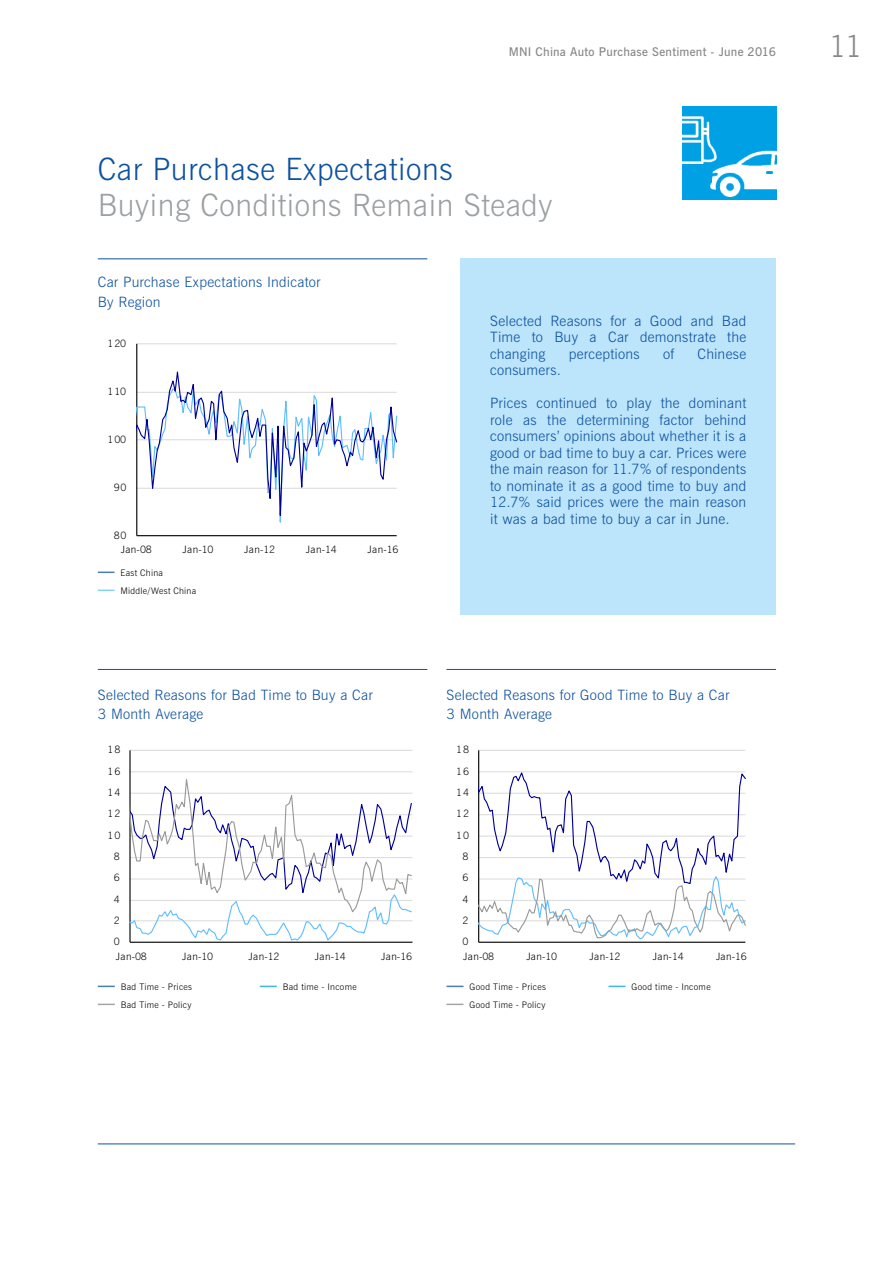
<style>
.page{position:relative;width:893px;height:1263px;background:#fff}
.page>*{position:absolute;margin:0;border:0;box-sizing:border-box;transform-origin:0 0}
.t1{font:30.75px "News Gothic Lt BT";letter-spacing:.02em;color:#9ca0a3}
.t2{font:30.75px "News Gothic Lt BT";letter-spacing:.02em;color:#0d52a0}
.t3{font:30.75px "News Gothic Lt BT";color:#878787}
.t4{font:14.25px/16.5px "News Gothic Lt BT";letter-spacing:.015em;color:#0d52a0}
.t5{font:12px "News Gothic Dm BT";letter-spacing:.02em;color:#878787}
.t6{font:10.2px "News Gothic Lt BT";color:#000}
.t7{font:9px/18px "News Gothic Lt BT";letter-spacing:.035em;color:#000}
</style>
<div class="page">
<img style="left:682px;top:106px;width:94px;height:94px">
<hr style="left:479px;top:750px;width:266px;height:1px;background:#dedede">
<hr style="left:478px;top:750px;width:1px;height:192px;background:#000">
<hr style="left:479px;top:942px;width:266px;height:1px;background:#000">
<svg style="left:478px;top:769px;width:268px;height:171px"></svg>
<hr style="left:446px;top:669px;width:330px;height:1px;background:#0d52a0">
<svg style="left:446px;top:986px;width:17px;height:1px"></svg>
<svg style="left:608px;top:986px;width:17px;height:1px"></svg>
<svg style="left:446px;top:1004px;width:17px;height:1px"></svg>
<hr style="left:137px;top:343px;width:260px;height:1px;background:#dedede">
<hr style="left:136px;top:344px;width:1px;height:192px;background:#000">
<svg style="left:136px;top:362px;width:261px;height:174px"></svg>
<hr style="left:98px;top:259px;width:329px;height:1px;background:#0d52a0">
<svg style="left:98px;top:572px;width:17px;height:1px"></svg>
<svg style="left:98px;top:590px;width:17px;height:1px"></svg>
<hr style="left:130px;top:750px;width:282px;height:1px;background:#dedede">
<hr style="left:129px;top:750px;width:2px;height:192px;background:#000">
<hr style="left:130px;top:942px;width:282px;height:1px;background:#000">
<svg style="left:129px;top:766px;width:284px;height:176px"></svg>
<hr style="left:98px;top:669px;width:329px;height:1px;background:#0d52a0">
<svg style="left:98px;top:986px;width:17px;height:1px"></svg>
<svg style="left:260px;top:986px;width:17px;height:1px"></svg>
<svg style="left:98px;top:1004px;width:17px;height:1px"></svg>
<div style="left:460px;top:258px;width:316px;height:356px;background:#bce4fa"></div>
<hr style="left:98px;top:1143px;width:697px;height:1px;background:#0d52a0">
<p class="t5" style="left:509px;top:44px;width:269px">MNI China Auto Purchase Sentiment - June 2016</p>
<h1 class="t2" style="left:98px;top:150px;width:357px">Car Purchase Expectations</h1>
<h1 class="t1" style="left:98px;top:186px;width:456px">Buying Conditions Remain Steady</h1>
<p class="t4" style="left:98px;top:272px;width:224px;line-height:19.5px">Car Purchase Expectations Indicator<br>By Region</p>
<p class="t6" style="left:108px;top:336px;width:20px">120</p>
<p class="t6" style="left:108px;top:385px;width:20px">110</p>
<p class="t6" style="left:108px;top:433px;width:20px">100</p>
<p class="t6" style="left:114px;top:481px;width:14px">90</p>
<p class="t6" style="left:114px;top:529px;width:14px">80</p>
<p class="t6" style="left:121px;top:543px;width:32px">Jan-08</p>
<p class="t6" style="left:183px;top:543px;width:32px">Jan-10</p>
<p class="t6" style="left:244px;top:543px;width:32px">Jan-12</p>
<p class="t6" style="left:306px;top:543px;width:32px">Jan-14</p>
<p class="t6" style="left:368px;top:543px;width:32px">Jan-16</p>
<p class="t7" style="left:120px;top:564px;width:77px">East China<br>Middle/West China</p>
<p class="t4" style="left:490px;top:312px;width:258px;text-align:justify">Selected Reasons for a Good and Bad Time to Buy a Car demonstrate the changing</p>
<p class="t4" style="left:569px;top:345px;width:72px">perceptions</p>
<p class="t4" style="left:663px;top:345px;width:13px">of</p>
<p class="t4" style="left:698px;top:345px;width:50px">Chinese</p>
<p class="t4" style="left:490px;top:362px;width:72px">consumers.</p>
<p class="t4" style="left:490px;top:395px;width:258px;text-align:justify">Prices continued to play the dominant role as the determining factor behind consumers’ opinions about whether it is a good or bad time to buy a car. Prices were the main reason for 11.7% of respondents to nominate it as a good time to buy and 12.7% said prices were the main reason it was a bad time to buy a car in June.</p>
<p class="t4" style="left:98px;top:685px;width:276px;line-height:19.5px">Selected Reasons for Bad Time to Buy a Car<br>3 Month Average</p>
<p class="t4" style="left:446px;top:685px;width:284px;line-height:19.5px">Selected Reasons for Good Time to Buy a Car<br>3 Month Average</p>
<p class="t6" style="left:108px;top:743px;width:14px">18</p>
<p class="t6" style="left:456px;top:743px;width:14px">18</p>
<p class="t6" style="left:108px;top:764px;width:14px">16</p>
<p class="t6" style="left:456px;top:764px;width:14px">16</p>
<p class="t6" style="left:108px;top:786px;width:14px">14</p>
<p class="t6" style="left:456px;top:786px;width:14px">14</p>
<p class="t6" style="left:108px;top:807px;width:14px">12</p>
<p class="t6" style="left:456px;top:807px;width:14px">12</p>
<p class="t6" style="left:108px;top:828px;width:14px">10</p>
<p class="t6" style="left:456px;top:828px;width:14px">10</p>
<p class="t6" style="left:114px;top:850px;width:8px">8</p>
<p class="t6" style="left:463px;top:850px;width:8px">8</p>
<p class="t6" style="left:114px;top:871px;width:8px">6</p>
<p class="t6" style="left:463px;top:871px;width:8px">6</p>
<p class="t6" style="left:114px;top:892px;width:8px">4</p>
<p class="t6" style="left:463px;top:892px;width:8px">4</p>
<p class="t6" style="left:114px;top:914px;width:8px">2</p>
<p class="t6" style="left:463px;top:914px;width:8px">2</p>
<p class="t6" style="left:114px;top:935px;width:8px">0</p>
<p class="t6" style="left:463px;top:935px;width:8px">0</p>
<p class="t6" style="left:116px;top:949px;width:32px">Jan-08</p>
<p class="t6" style="left:182px;top:949px;width:32px">Jan-10</p>
<p class="t6" style="left:249px;top:949px;width:32px">Jan-12</p>
<p class="t6" style="left:315px;top:949px;width:32px">Jan-14</p>
<p class="t6" style="left:381px;top:949px;width:32px">Jan-16</p>
<p class="t6" style="left:463px;top:949px;width:32px">Jan-08</p>
<p class="t6" style="left:526px;top:949px;width:32px">Jan-10</p>
<p class="t6" style="left:590px;top:949px;width:32px">Jan-12</p>
<p class="t6" style="left:653px;top:949px;width:32px">Jan-14</p>
<p class="t6" style="left:716px;top:949px;width:32px">Jan-16</p>
<p class="t7" style="left:121px;top:978px;width:73px">Bad Time - Prices</p>
<p class="t7" style="left:283px;top:978px;width:76px">Bad time - Income</p>
<p class="t7" style="left:121px;top:996px;width:72px">Bad Time - Policy</p>
<p class="t7" style="left:469px;top:978px;width:78px">Good Time - Prices</p>
<p class="t7" style="left:631px;top:978px;width:81px">Good time - Income</p>
<p class="t7" style="left:469px;top:996px;width:78px">Good Time - Policy</p>
<h1 class="t3" style="left:829px;top:26px;width:36px">11</h1>
</div>
